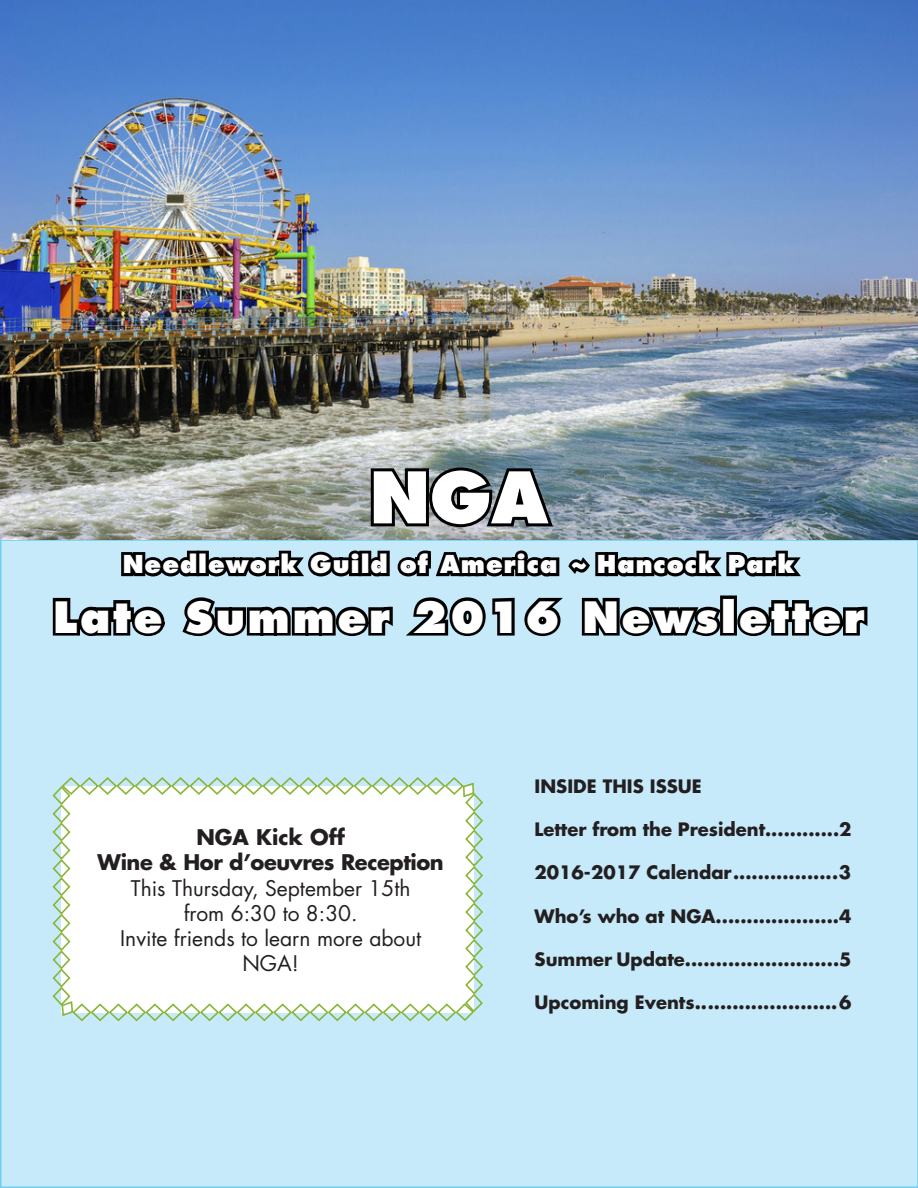
<style>
.page{position:relative;width:918px;height:1188px;background:#fff}
.page>*{position:absolute;margin:0;border:0;box-sizing:border-box;transform-origin:0 0}
.t1{font:800 69px "Futura";color:#fff}
.t2{font:800 42px "Futura";letter-spacing:.06em;color:#fff}
.t3{font:800 24px "Futura";letter-spacing:.04em;color:#fff}
.t4{font:21px/25.2px "Futura";color:#231f20;text-align:center}
.t5{font:700 21px/25.2px "Futura";letter-spacing:-.02em;color:#231f20;text-align:center}
.t6{font:700 18px "Futura";color:#231f20}
</style>
<div class="page">
<div style="left:1px;top:540px;width:917px;height:647px;background:#c6eafa"></div>
<svg style="left:52px;top:777px;width:431px;height:245px;background:#f4f9f4"></svg>
<img style="left:0;top:0;width:918px;height:540px">
<svg style="left:368px;top:465px;width:189px;height:65px;background:#565e61"></svg>
<svg style="left:121px;top:550px;width:680px;height:27px"></svg>
<svg style="left:52px;top:597px;width:113px;height:40px"></svg>
<svg style="left:182px;top:597px;width:381px;height:40px"></svg>
<svg style="left:581px;top:595px;width:143px;height:42px"></svg>
<div style="left:720px;top:596px;width:17px;height:40px;border:6px solid #000"></div>
<svg style="left:734px;top:597px;width:134px;height:40px"></svg>
<p class="t1" style="left:370px;top:455px;width:180px">NGA</p>
<p class="t3" style="left:123px;top:549px;width:674px">Needlework Guild of America ~ Hancock Park</p>
<p class="t2" style="left:53px;top:591px;width:813px">Late Summer 2016 Newsletter</p>
<p class="t5" style="left:98px;top:824px;width:348px">NGA Kick Off<br>Wine &amp; Hor d’oeuvres Reception</p>
<p class="t4" style="left:120px;top:875px;width:302px">This Thursday, September 15th from 6:30 to 8:30.<br>Invite friends to learn more about<br>NGA!</p>
<p class="t6" style="left:535px;top:774px;width:169px">INSIDE THIS ISSUE</p>
<p class="t6" style="left:535px;top:817px;width:318px">Letter from the President............2</p>
<p class="t6" style="left:535px;top:860px;width:318px">2016-2017 Calendar.................3</p>
<p class="t6" style="left:535px;top:903px;width:318px">Who’s who at NGA....................4</p>
<p class="t6" style="left:535px;top:946px;width:318px">Summer Update.........................5</p>
<p class="t6" style="left:535px;top:990px;width:318px">Upcoming Events.......................6</p>
</div>
